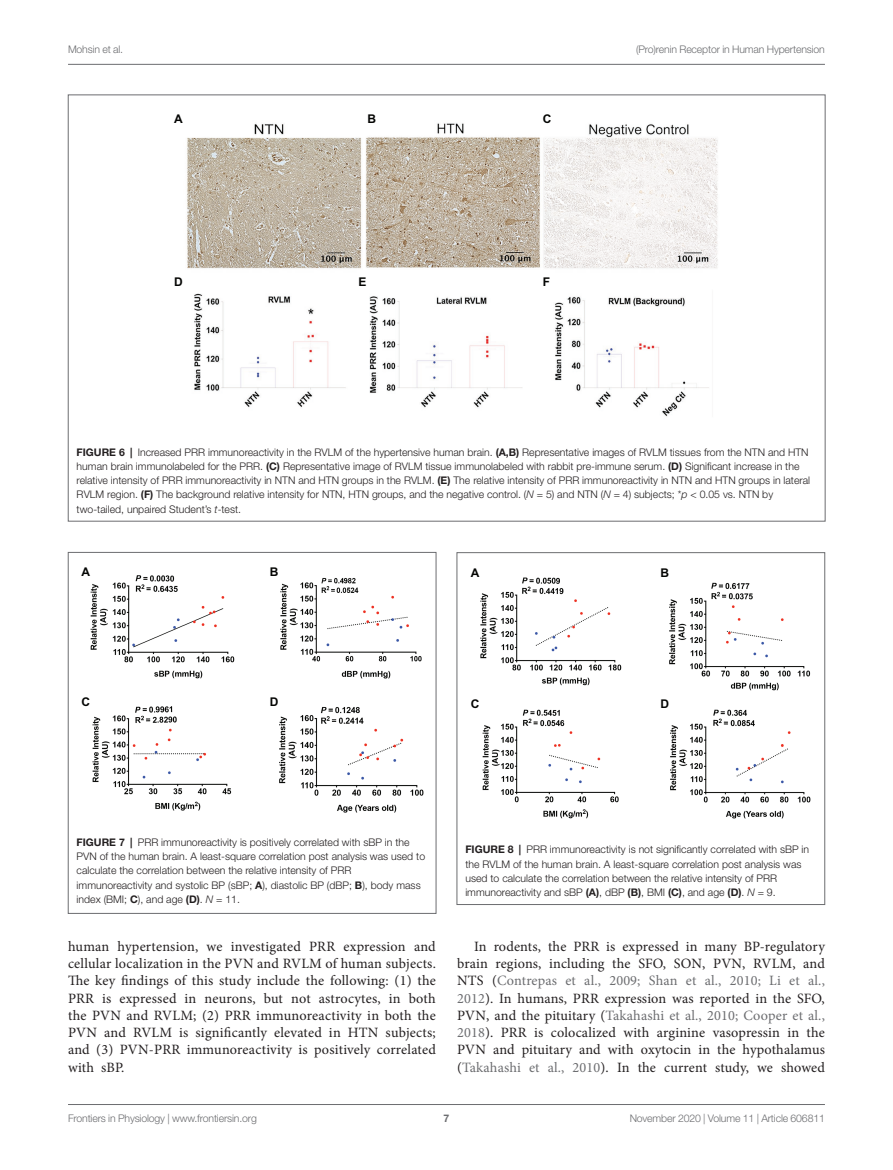
<style>
.page{position:relative;width:893px;height:1170px;background:#fff}
.page>*{position:absolute;margin:0;border:0;box-sizing:border-box;transform-origin:0 0}
.TEXT{font:14.25px/17.2px "Minion Pro";letter-spacing:.005em;color:#231f20;text-align:justify}
.TEXT_FLUSH{font:14.25px/17.2px "Minion Pro";letter-spacing:.015em;color:#231f20;text-align:justify}
.t1{font:700 12px "Arial";color:#040503}
.FIG_LEG{font:300 10.5px/14.2px "Helvetica Neue LT Std";color:#231f20}
.t2{font:300 10.5px "Helvetica Neue LT Std";letter-spacing:-.015em;color:#6c6d70}
.t3{font:700 10.5px "Helvetica Neue LT Std";color:#6c6d70}
.s1{font-weight:700}
.s2{font-style:italic}
.s3{color:#6c6d70}
</style>
<div class="page">
<hr style="left:68px;top:64px;width:757px;height:1px;background:#6c6d70">
<hr style="left:68px;top:1104px;width:757px;height:1px;background:#6c6d70">
<img style="left:90px;top:575px;width:334px;height:238px">
<div style="left:68px;top:552px;width:368px;height:361px;border:1px solid #6c6d70"></div>
<img style="left:187px;top:123px;width:531px;height:294px">
<img style="left:480px;top:577px;width:331px;height:242px">
<div style="left:457px;top:552px;width:368px;height:352px;border:1px solid #6c6d70"></div>
<p class="t2" style="left:68px;top:42px;width:57px">Mohsin et al.</p>
<p class="t2" style="left:636px;top:42px;width:190px">(Pro)renin Receptor in Human Hypertension</p>
<p class="t1" style="left:174px;top:110px;width:10px">A</p>
<p class="t1" style="left:368px;top:110px;width:10px">B</p>
<p class="t1" style="left:543px;top:110px;width:10px">C</p>
<p class="t1" style="left:174px;top:274px;width:10px">D</p>
<p class="t1" style="left:359px;top:274px;width:10px">E</p>
<p class="t1" style="left:543px;top:274px;width:9px">F</p>
<p class="FIG_LEG" style="left:77px;top:444px;width:735px"><span class="s1">FIGURE 6 |</span> Increased PRR immunoreactivity in the RVLM of the hypertensive human brain. <span class="s1">(A,B)</span> Representative images of RVLM tissues from the NTN and HTN human brain immunolabeled for the PRR. <span class="s1">(C)</span> Representative image of RVLM tissue immunolabeled with rabbit pre-immune serum. <span class="s1">(D)</span> Significant increase in the relative intensity of PRR immunoreactivity in NTN and HTN groups in the RVLM. <span class="s1">(E)</span> The relative intensity of PRR immunoreactivity in NTN and HTN groups in lateral RVLM region. <span class="s1">(F)</span> The background relative intensity for NTN, HTN groups, and the negative control. (<span class="s2">N</span> = 5) and NTN (<span class="s2">N</span> = 4) subjects; *<span class="s2">p</span> &lt; 0.05 vs. NTN by two-tailed, unpaired Student’s <span class="s2">t</span>-test.</p>
<p class="t1" style="left:82px;top:563px;width:10px">A</p>
<p class="t1" style="left:270px;top:563px;width:10px">B</p>
<p class="t1" style="left:82px;top:693px;width:10px">C</p>
<p class="t1" style="left:270px;top:693px;width:10px">D</p>
<p class="t1" style="left:471px;top:564px;width:10px">A</p>
<p class="t1" style="left:660px;top:564px;width:10px">B</p>
<p class="t1" style="left:471px;top:695px;width:10px">C</p>
<p class="t1" style="left:660px;top:695px;width:10px">D</p>
<p class="FIG_LEG" style="left:77px;top:834px;width:350px"><span class="s1">FIGURE 7 |</span> PRR immunoreactivity is positively correlated with sBP in the PVN of the human brain. A least-square correlation post analysis was used to calculate the correlation between the relative intensity of PRR immunoreactivity and systolic BP (sBP; <span class="s1">A</span>), diastolic BP (dBP; <span class="s1">B</span>), body mass index (BMI; <span class="s1">C</span>), and age <span class="s1">(D)</span>. <span class="s2">N</span> = 11.</p>
<p class="FIG_LEG" style="left:465px;top:842px;width:345px"><span class="s1">FIGURE 8 |</span> PRR immunoreactivity is not significantly correlated with sBP in the RVLM of the human brain. A least-square correlation post analysis was used to calculate the correlation between the relative intensity of PRR immunoreactivity and sBP <span class="s1">(A)</span>, dBP <span class="s1">(B)</span>, BMI <span class="s1">(C)</span>, and age <span class="s1">(D)</span>. <span class="s2">N</span> = 9.</p>
<p class="TEXT_FLUSH" style="left:68px;top:937px;width:369px">human hypertension, we investigated PRR expression and cellular localization in the PVN and RVLM of human subjects.<br>The key findings of this study include the following: (1) the PRR is expressed in neurons, but not astrocytes, in both the PVN and RVLM; (2) PRR immunoreactivity in both the PVN and RVLM is significantly elevated in HTN subjects; and (3) PVN-PRR immunoreactivity is positively correlated with sBP.</p>
<p class="TEXT" style="left:457px;top:937px;width:369px;text-indent:17px">In rodents, the PRR is expressed in many BP-regulatory brain regions, including the SFO, SON, PVN, RVLM, and NTS (<span class="s3">Contrepas et al., 2009; Shan et al., 2010; Li et al., 2012</span>). In humans, PRR expression was reported in the SFO, PVN, and the pituitary (<span class="s3">Takahashi et al., 2010; Cooper et al., 2018</span>). PRR is colocalized with arginine vasopressin in the PVN and pituitary and with oxytocin in the hypothalamus (<span class="s3">Takahashi et al., 2010</span>). In the current study, we showed</p>
<p class="t2" style="left:68px;top:1111px;width:190px">Frontiers in Physiology | www.frontiersin.org</p>
<p class="t3" style="left:444px;top:1111px;width:7px">7</p>
<p class="t2" style="left:630px;top:1111px;width:197px">November 2020 | Volume 11 | Article 606811</p>
</div>
